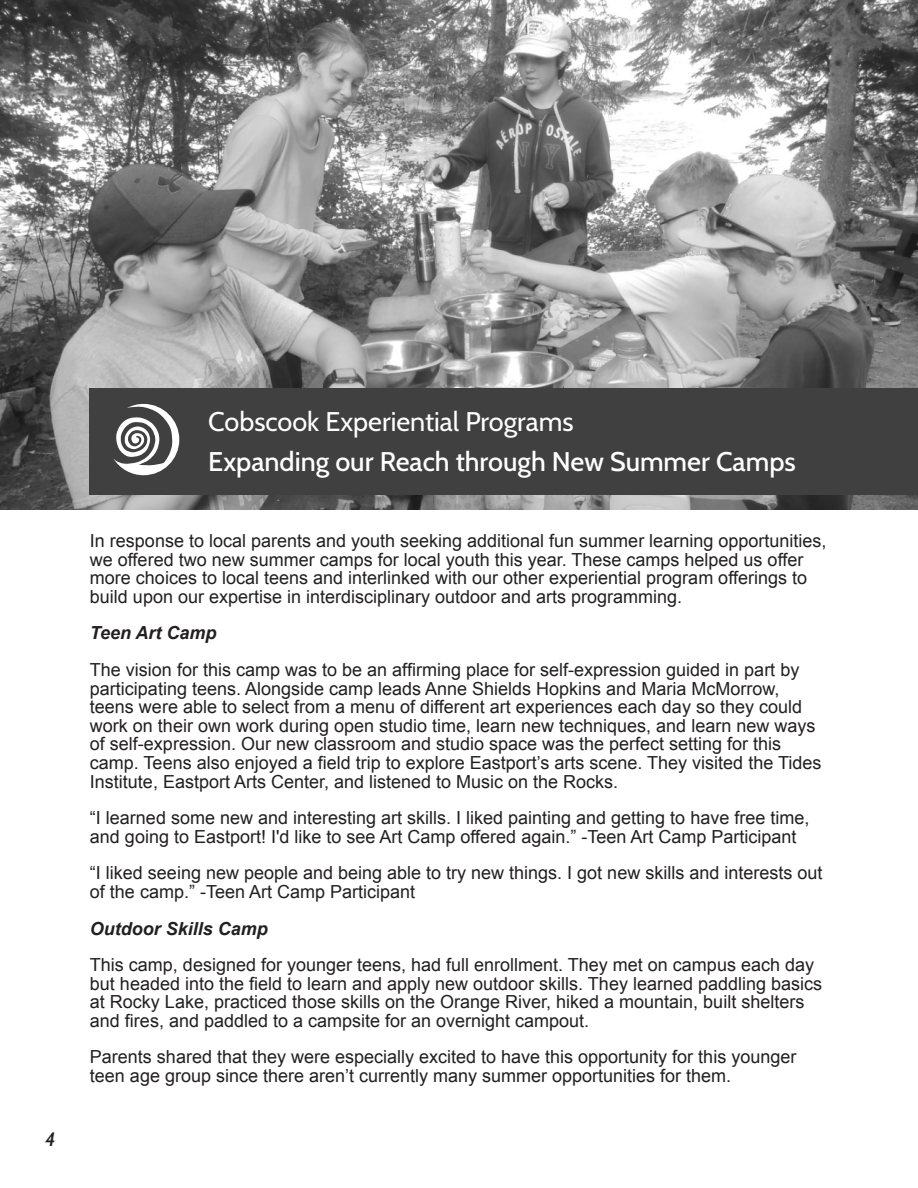
<style>
.page{position:relative;width:918px;height:1188px;background:#fff}
.page>*{position:absolute;margin:0;border:0;box-sizing:border-box;transform-origin:0 0}
.t1{font:500 27px "Cabin";color:#fff}
.t2{font:27px "Cabin";color:#fff}
.t3{font:italic 500 19.5px "Cabin";color:#231f20}
.t4{font:18px/18.6px "Arial";color:#231f20}
.t5{font:italic 700 18px "Arial";color:#231f20}
</style>
<div class="page">
<img style="left:0;top:0;width:918px;height:510px">
<div style="left:90px;top:388px;width:828px;height:106px;background:#404040"></div>
<svg style="left:113px;top:404px;width:66px;height:71px"></svg>
<hr style="left:917px;top:90px;width:1px;height:64px;background:#404040">
<p class="t3" style="left:45px;top:1127px;width:12px">4</p>
<h1 class="t2" style="left:208px;top:405px;width:367px">Cobscook Experiential Programs</h1>
<h1 class="t1" style="left:208px;top:445px;width:589px">Expanding our Reach through New Summer Camps</h1>
<p class="t4" style="left:90px;top:533px;width:738px">In response to local parents and youth seeking additional fun summer learning opportunities, we offered two new summer camps for local youth this year. These camps helped us offer more choices to local teens and interlinked with our other experiential program offerings to build upon our expertise in interdisciplinary outdoor and arts programming.</p>
<p class="t5" style="left:90px;top:626px;width:128px">Teen Art Camp</p>
<p class="t4" style="left:90px;top:662px;width:733px">The vision for this camp was to be an affirming place for self-expression guided in part by participating teens. Alongside camp leads Anne Shields Hopkins and Maria McMorrow, teens were able to select from a menu of different art experiences each day so they could work on their own work during open studio time, learn new techniques, and learn new ways of self-expression. Our new classroom and studio space was the perfect setting for this camp. Teens also enjoyed a field trip to explore Eastport’s arts scene. They visited the Tides Institute, Eastport Arts Center, and listened to Music on the Rocks.</p>
<p class="t4" style="left:90px;top:810px;width:721px">“I learned some new and interesting art skills. I liked painting and getting to have free time, and going to Eastport! I'd like to see Art Camp offered again.” -Teen Art Camp Participant</p>
<p class="t4" style="left:90px;top:865px;width:734px">“I liked seeing new people and being able to try new things. I got new skills and interests out of the camp.” -Teen Art Camp Participant</p>
<p class="t5" style="left:90px;top:921px;width:180px">Outdoor Skills Camp</p>
<p class="t4" style="left:90px;top:957px;width:734px">This camp, designed for younger teens, had full enrollment. They met on campus each day but headed into the field to learn and apply new outdoor skills. They learned paddling basics at Rocky Lake, practiced those skills on the Orange River, hiked a mountain, built shelters and fires, and paddled to a campsite for an overnight campout.</p>
<p class="t4" style="left:90px;top:1049px;width:708px">Parents shared that they were especially excited to have this opportunity for this younger teen age group since there aren’t currently many summer opportunities for them.</p>
</div>
